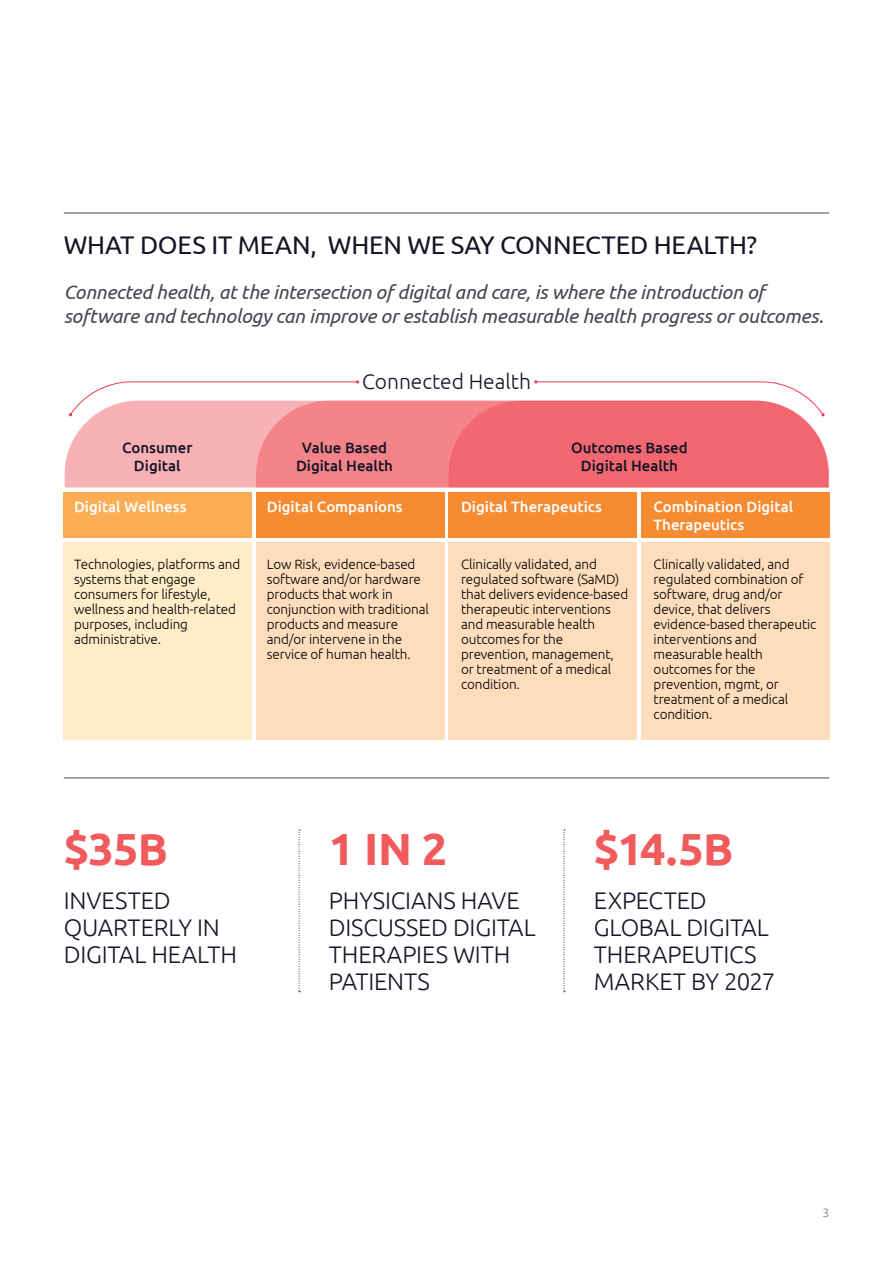
<style>
.page{position:relative;width:893px;height:1263px;background:#fff}
.page>*{position:absolute;margin:0;border:0;box-sizing:border-box;transform-origin:0 0}
.t1{font:700 45px "Ubuntu";letter-spacing:-.02em;color:#f15b5d}
.t2{font:25.5px "Ubuntu";letter-spacing:-.005em;color:#151625}
.t3{font:300 24px/27px "Ubuntu";letter-spacing:-.01em;color:#151625}
.t4{font:300 21px "Ubuntu";color:#151625}
.t5{font:italic 19.5px/24px "Ubuntu";letter-spacing:-.015em;color:#484551}
.t6{font:15px "Ubuntu";color:#151625}
.t7{font:500 15px/18px "Ubuntu";color:#fff}
.t8{font:500 15px/18px "Ubuntu";color:#151625;text-align:center}
.t9{font:300 13.5px/15px "Ubuntu";letter-spacing:-.01em;color:#000}
.t10{font:300 12px "Ubuntu";color:#77787b}
</style>
<div class="page">
<hr style="left:64px;top:213px;width:765px;height:1px;background:#484551">
<hr style="left:64px;top:777px;width:765px;height:1px;background:#484551">
<svg style="left:299px;top:830px;width:1px;height:162px"></svg>
<svg style="left:564px;top:830px;width:1px;height:162px"></svg>
<div style="left:65px;top:414px;width:191px;height:73px;background:#f8b2b6"></div>
<div style="left:256px;top:401px;width:573px;height:86px;background:#f4838a"></div>
<div style="left:64px;top:492px;width:188px;height:46px;background:#faad54"></div>
<div style="left:256px;top:492px;width:188px;height:46px;background:#f68b31"></div>
<div style="left:448px;top:492px;width:189px;height:46px;background:#f68b31"></div>
<div style="left:641px;top:492px;width:188px;height:46px;background:#f68b31"></div>
<div style="left:64px;top:542px;width:188px;height:197px;background:#ffecc8"></div>
<div style="left:256px;top:542px;width:188px;height:197px;background:#feddbd"></div>
<div style="left:448px;top:542px;width:189px;height:197px;background:#feddbd"></div>
<div style="left:641px;top:542px;width:188px;height:197px;background:#feddbd"></div>
<svg style="left:69px;top:380px;width:290px;height:36px"></svg>
<svg style="left:449px;top:380px;width:379px;height:107px"></svg>
<h2 class="t2" style="left:64px;top:229px;width:695px">WHAT DOES IT MEAN, WHEN WE SAY CONNECTED HEALTH?</h2>
<h3 class="t5" style="left:64px;top:280px;width:761px">Connected health, at the intersection of digital and care, is where the introduction of software and technology can improve or establish measurable health progress or outcomes.</h3>
<p class="t6" style="left:77px;top:282px;width:644px">Connected Health, at the intersection of digital and care, is where the introduction of software</p>
<h3 class="t4" style="left:362px;top:369px;width:170px">Connected Health</h3>
<p class="t8" style="left:122px;top:438px;width:72px">Consumer<br>Digital</p>
<p class="t8" style="left:296px;top:438px;width:99px">Value Based<br>Digital Health</p>
<p class="t8" style="left:571px;top:438px;width:118px">Outcomes Based<br>Digital Health</p>
<p class="t7" style="left:74px;top:497px;width:114px">Digital Wellness</p>
<p class="t7" style="left:267px;top:497px;width:137px">Digital Companions</p>
<p class="t7" style="left:461px;top:497px;width:142px">Digital Therapeutics</p>
<p class="t7" style="left:654px;top:497px;width:141px">Combination Digital<br>Therapeutics</p>
<p class="t9" style="left:74px;top:556px;width:168px">Technologies, platforms and systems that engage consumers for lifestyle, wellness and health-related purposes, including administrative.</p>
<p class="t9" style="left:267px;top:556px;width:164px">Low Risk, evidence-based software and/or hardware products that work in conjunction with traditional products and measure and/or intervene in the service of human health.</p>
<p class="t9" style="left:461px;top:556px;width:169px">Clinically validated, and regulated software (SaMD) that delivers evidence-based therapeutic interventions and measurable health outcomes for the prevention, management, or treatment of a medical condition.</p>
<p class="t9" style="left:654px;top:556px;width:164px">Clinically validated, and regulated combination of software, drug and/or device, that delivers evidence-based therapeutic interventions and measurable health outcomes for the prevention, mgmt, or treatment of a medical condition.</p>
<h1 class="t1" style="left:64px;top:822px;width:106px">$35B</h1>
<h3 class="t3" style="left:64px;top:886px;width:175px">INVESTED<br>QUARTERLY IN<br>DIGITAL HEALTH</h3>
<h1 class="t1" style="left:329px;top:822px;width:120px">1 IN 2</h1>
<h3 class="t3" style="left:329px;top:886px;width:208px">PHYSICIANS HAVE<br>DISCUSSED DIGITAL<br>THERAPIES WITH<br>PATIENTS</h3>
<h1 class="t1" style="left:594px;top:822px;width:141px">$14.5B</h1>
<h3 class="t3" style="left:594px;top:886px;width:183px">EXPECTED<br>GLOBAL DIGITAL<br>THERAPEUTICS<br>MARKET BY 2027</h3>
<p class="t10" style="left:822px;top:1205px;width:8px">3</p>
</div>
